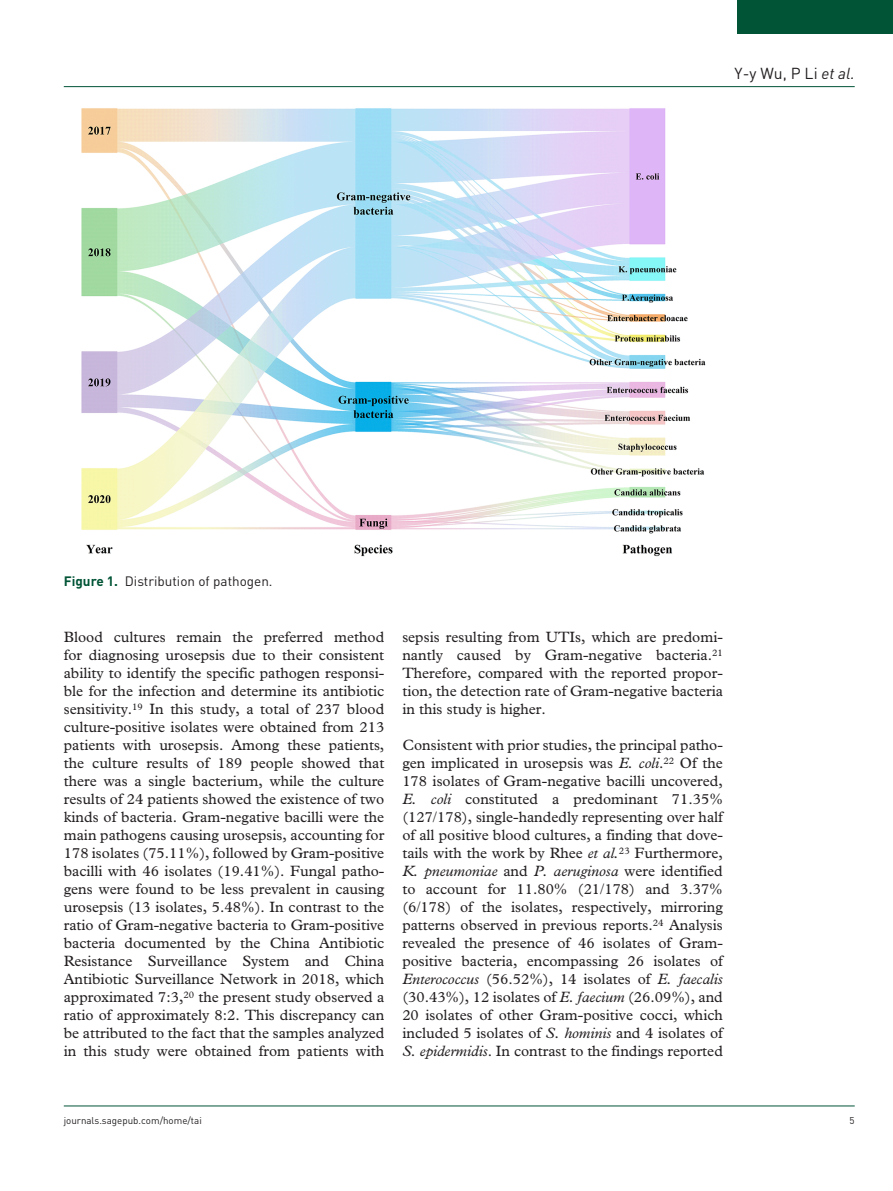
<style>
.page{position:relative;width:893px;height:1191px;background:#fff}
.page>*{position:absolute;margin:0;border:0;box-sizing:border-box;transform-origin:0 0}
.t1{font:15.75px "DIN";color:#231f20}
.t2{font:15px/18px "Plantin Std";color:#231f20;text-align:justify}
.t3{font:13.5px "DIN";color:#231f20}
.t4{font:9.75px "DIN";color:#231f20}
.s1{font-style:italic}
.s2{font-weight:700;color:#015436}
</style>
<div class="page">
<hr style="left:64px;top:86px;width:791px;height:1px;background:#015436">
<hr style="left:64px;top:1105px;width:791px;height:1px;background:#015436">
<div style="left:738px;top:0;width:155px;height:34px;background:#015436"></div>
<img style="left:81px;top:108px;width:625px;height:449px">
<p class="t1" style="left:735px;top:63px;width:122px">Y-y Wu, P Li <span class="s1">et al.</span></p>
<p class="t3" style="left:64px;top:573px;width:210px"><span class="s2">Figure 1.</span> Distribution of pathogen.</p>
<p class="t2" style="left:64px;top:628px;width:322px">Blood cultures remain the preferred method for diagnosing urosepsis due to their consistent ability to identify the specific pathogen responsi&shy;ble for the infection and determine its antibiotic sensitivity.<sup>19</sup> In this study, a total of 237 blood culture-positive isolates were obtained from 213 patients with urosepsis. Among these patients, the culture results of 189 people showed that there was a single bacterium, while the culture results of 24 patients showed the existence of two kinds of bacteria. Gram-negative bacilli were the main pathogens causing urosepsis, accounting for 178 isolates (75.11%), followed by Gram-positive bacilli with 46 isolates (19.41%). Fungal patho&shy;gens were found to be less prevalent in causing urosepsis (13 isolates, 5.48%). In contrast to the ratio of Gram-negative bacteria to Gram-positive bacteria documented by the China Antibiotic Resistance Surveillance System and China Antibiotic Surveillance Network in 2018, which approximated 7:3,<sup>20</sup> the present study observed a ratio of approximately 8:2. This discrepancy can be attributed to the fact that the samples analyzed in this study were obtained from patients with</p>
<p class="t2" style="left:402px;top:628px;width:322px">sepsis resulting from UTIs, which are predomi&shy;nantly caused by Gram-negative bacteria.<sup>21<br></sup>Therefore, compared with the reported propor&shy;tion, the detection rate of Gram-negative bacteria in this study is higher.</p>
<p class="t2" style="left:402px;top:736px;width:322px">Consistent with prior studies, the principal patho&shy;gen implicated in urosepsis was <span class="s1">E. coli</span>.<sup>22</sup> Of the 178 isolates of Gram-negative bacilli uncovered, <span class="s1">E. coli</span> constituted a predominant 71.35% (127/178), single-handedly representing over half of all positive blood cultures, a finding that dove&shy;tails with the work by Rhee <span class="s1">et al.</span><sup>23</sup> Furthermore, <span class="s1">K. pneumoniae</span> and <span class="s1">P. aeruginosa</span> were identified to account for 11.80% (21/178) and 3.37% (6/178) of the isolates, respectively, mirroring patterns observed in previous reports.<sup>24</sup> Analysis revealed the presence of 46 isolates of Gram&shy;positive bacteria, encompassing 26 isolates of <span class="s1">Enterococcus</span> (56.52%), 14 isolates of <span class="s1">E. faecalis </span>(30.43%), 12 isolates of <span class="s1">E. faecium</span> (26.09%), and 20 isolates of other Gram-positive cocci, which included 5 isolates of <span class="s1">S. hominis</span> and 4 isolates of <span class="s1">S. epidermidis</span>. In contrast to the findings reported</p>
<p class="t4" style="left:64px;top:1114px;width:140px">journals.sagepub.com/home/tai</p>
<p class="t4" style="left:850px;top:1114px;width:7px">5</p>
</div>
